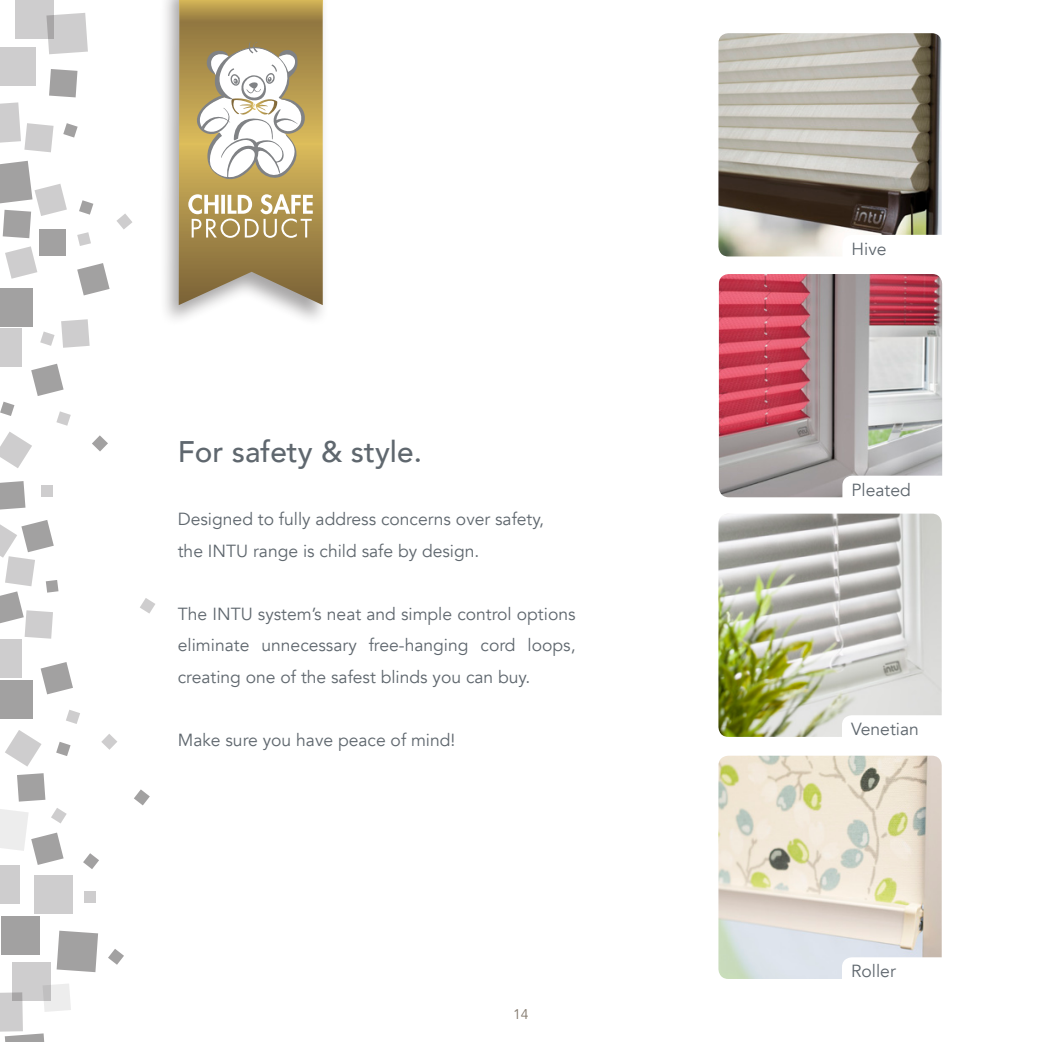
<style>
.page{position:relative;width:1042px;height:1042px;background:#fff}
.page>*{position:absolute;margin:0;border:0;box-sizing:border-box;transform-origin:0 0}
.t1{font:500 29.75px "Avenir";color:#5f676e}
.t2{font:17.5px/31.5px "Avenir";color:#5f676e;text-align:justify}
.t3{font:14px "Avenir";color:#81776b}
</style>
<div class="page">
<svg style="left:0;top:402px;width:14px;height:14px"></svg>
<svg style="left:56px;top:742px;width:15px;height:14px"></svg>
<svg style="left:83px;top:853px;width:16px;height:16px"></svg>
<svg style="left:134px;top:789px;width:16px;height:16px"></svg>
<svg style="left:40px;top:331px;width:15px;height:15px"></svg>
<svg style="left:56px;top:411px;width:15px;height:15px"></svg>
<svg style="left:66px;top:710px;width:14px;height:14px"></svg>
<svg style="left:116px;top:214px;width:16px;height:15px"></svg>
<svg style="left:0;top:432px;width:32px;height:36px"></svg>
<svg style="left:5px;top:730px;width:37px;height:36px"></svg>
<div style="left:41px;top:486px;width:12px;height:11px;background:#cecdce"></div>
<svg style="left:140px;top:598px;width:15px;height:15px"></svg>
<div style="left:84px;top:891px;width:11px;height:11px;background:#cecdce"></div>
<svg style="left:77px;top:232px;width:14px;height:14px"></svg>
<svg style="left:31px;top:364px;width:33px;height:32px"></svg>
<svg style="left:0;top:481px;width:25px;height:28px"></svg>
<div style="left:39px;top:229px;width:26px;height:27px;background:#a2a1a1"></div>
<svg style="left:41px;top:662px;width:32px;height:32px"></svg>
<svg style="left:5px;top:246px;width:32px;height:33px"></svg>
<svg style="left:61px;top:319px;width:29px;height:29px"></svg>
<div style="left:0;top:865px;width:20px;height:39px;background:#cecdce"></div>
<div style="left:35px;top:875px;width:38px;height:39px;background:#cecdce"></div>
<div style="left:0;top:47px;width:36px;height:39px;background:#cecdce"></div>
<div style="left:0;top:288px;width:33px;height:39px;background:#a2a1a1"></div>
<div style="left:0;top:680px;width:33px;height:39px;background:#a2a1a1"></div>
<div style="left:15px;top:0;width:39px;height:39px;background:#cecdce"></div>
<div style="left:12px;top:962px;width:39px;height:38px;background:#cecdce"></div>
<svg style="left:57px;top:930px;width:41px;height:42px;background:#adacac"></svg>
<svg style="left:0;top:808px;width:67px;height:57px"></svg>
<svg style="left:0;top:984px;width:71px;height:58px"></svg>
<svg style="left:108px;top:949px;width:16px;height:16px"></svg>
<svg style="left:79px;top:200px;width:14px;height:15px"></svg>
<svg style="left:0;top:520px;width:59px;height:119px"></svg>
<svg style="left:92px;top:435px;width:16px;height:16px"></svg>
<svg style="left:101px;top:734px;width:16px;height:16px"></svg>
<svg style="left:17px;top:773px;width:28px;height:28px"></svg>
<svg style="left:77px;top:263px;width:33px;height:32px"></svg>
<div style="left:1px;top:916px;width:38px;height:39px;background:#a2a1a1"></div>
<div style="left:0;top:328px;width:22px;height:39px;background:#cecdce"></div>
<div style="left:0;top:639px;width:22px;height:39px;background:#cecdce"></div>
<svg style="left:46px;top:13px;width:42px;height:41px;background:#cfcecf"></svg>
<svg style="left:0;top:161px;width:67px;height:77px"></svg>
<svg style="left:0;top:69px;width:78px;height:83px"></svg>
<div style="left:159px;top:0;width:171px;height:327px;background:#231f20;opacity:.4"></div>
<svg style="left:179px;top:238px;width:144px;height:67px;background:#a08c63"></svg>
<svg style="left:179px;top:0;width:144px;height:238px"></svg>
<img style="left:719px;top:274px;width:223px;height:223px">
<div style="left:842px;top:476px;width:115px;height:35px;background:#fff;border-radius:10px"></div>
<img style="left:718px;top:33px;width:223px;height:223px">
<div style="left:842px;top:235px;width:115px;height:35px;background:#fff;border-radius:10px"></div>
<img style="left:718px;top:513px;width:223px;height:224px">
<div style="left:842px;top:715px;width:115px;height:35px;background:#fff;border-radius:10px"></div>
<img style="left:718px;top:756px;width:223px;height:223px">
<div style="left:842px;top:957px;width:115px;height:35px;background:#fff;border-radius:10px"></div>
<p class="t1" style="left:178px;top:426px;width:246px">For safety &amp; style.</p>
<p class="t2" style="left:178px;top:503px;width:368px">Designed to fully address concerns over safety,</p>
<p class="t2" style="left:178px;top:535px;width:303px">the INTU range is child safe by design.</p>
<p class="t2" style="left:178px;top:598px;width:399px">The INTU system’s neat and simple control options eliminate unnecessary free-hanging cord loops, creating one of the safest blinds you can buy.</p>
<p class="t2" style="left:178px;top:724px;width:279px">Make sure you have peace of mind!</p>
<p class="t3" style="left:513px;top:1006px;width:17px">14</p>
<p class="t2" style="left:851px;top:233px;width:36px">Hive</p>
<p class="t2" style="left:851px;top:474px;width:61px">Pleated</p>
<p class="t2" style="left:851px;top:714px;width:69px">Venetian</p>
<p class="t2" style="left:851px;top:956px;width:46px">Roller</p>
</div>
